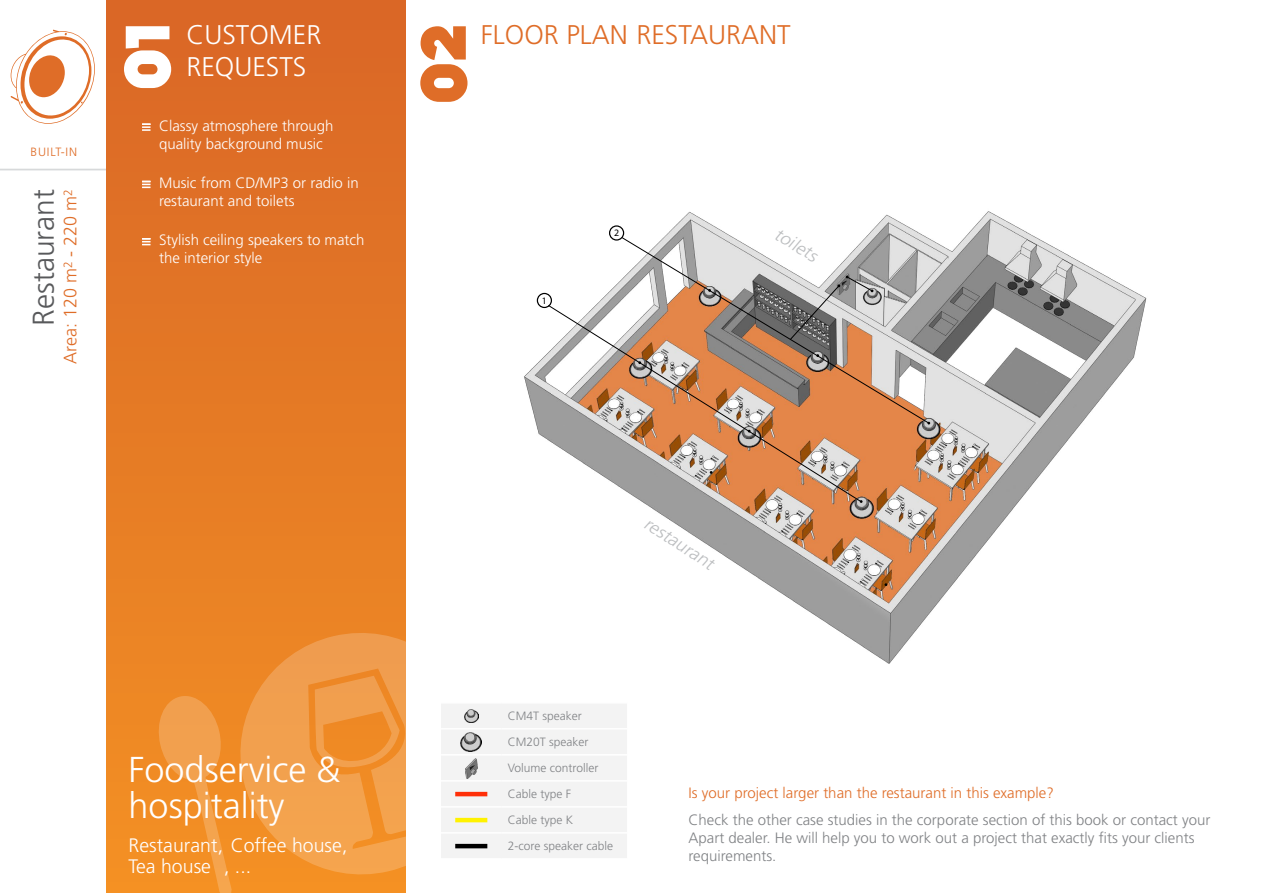
<style>
.page{position:relative;width:1263px;height:893px;background:#fff}
.page>*{position:absolute;margin:0;border:0;box-sizing:border-box;transform-origin:0 0}
.t1{font:800 63px "DOCK11";color:#fff}
.t2{font:800 63px "DOCK11";color:#df6d28}
.t3{font:300 36px/36px "Frutiger LT Std";color:#fff}
.t4{font:300 30px "Frutiger LT Std";color:#58595b}
.t5{font:300 27px "Frutiger LT Std";color:#df6d28}
.t6{font:300 27px "Frutiger LT Std";color:#fff}
.t7{font:300 19.5px/21.3px "Frutiger LT Std";color:#fff}
.t8{font:300 18px "Frutiger LT Std";color:#df6d28}
.t9{font:italic 300 17.55px "Frutiger LT Std";color:#bcbec0;scale:1.05 1}
.t10{font:300 15px/18px "Frutiger LT Std";color:#808285}
.t11{font:300 15px/18px "Frutiger LT Std";color:#fff}
.t12{font:300 15px "Frutiger LT Std";color:#df6d28}
.t13{font:300 12px/26px "Frutiger LT Std";color:#808285}
.t14{font:300 12px "Frutiger LT Std";letter-spacing:.07em;color:#df6d28}
.t15{font:9.9px "Myriad Pro";color:#000}
</style>
<div class="page">
<hr style="left:0;top:169px;width:108px;height:1px;background:#d7d9da">
<div style="left:106px;top:0;width:299px;height:893px;background:linear-gradient(to bottom,#d96626,#f39124)"></div>
<svg style="left:159px;top:693px;width:74px;height:200px;background:#f19434"></svg>
<svg style="left:228px;top:621px;width:177px;height:265px;background:#f0973c"></svg>
<img style="left:524px;top:211px;width:623px;height:453px">
<div style="left:609px;top:225px;width:15px;height:16px;border:1px solid #000;border-radius:50%"></div>
<svg style="left:547px;top:304px;width:315px;height:199px"></svg>
<svg style="left:621px;top:236px;width:309px;height:188px;background:#c6aa97"></svg>
<div style="left:537px;top:293px;width:15px;height:15px;border:1px solid #000;border-radius:50%"></div>
<svg style="left:846px;top:276px;width:27px;height:16px"></svg>
<svg style="left:789px;top:284px;width:51px;height:57px;background:#8d8d8d"></svg>
<svg style="left:11px;top:30px;width:84px;height:94px"></svg>
<svg style="left:142px;top:123px;width:9px;height:8px"></svg>
<svg style="left:142px;top:181px;width:9px;height:7px"></svg>
<svg style="left:142px;top:238px;width:9px;height:7px"></svg>
<div style="left:441px;top:704px;width:186px;height:154px;background:#f3f3f3"></div>
<hr style="left:441px;top:728px;width:61px;height:2px;background:#fff">
<hr style="left:502px;top:728px;width:125px;height:2px;background:#fff">
<hr style="left:441px;top:754px;width:61px;height:2px;background:#fff">
<hr style="left:502px;top:754px;width:125px;height:2px;background:#fff">
<hr style="left:441px;top:780px;width:61px;height:2px;background:#fff">
<hr style="left:502px;top:780px;width:125px;height:2px;background:#fff">
<hr style="left:441px;top:806px;width:61px;height:2px;background:#fff">
<hr style="left:502px;top:806px;width:125px;height:2px;background:#fff">
<hr style="left:441px;top:832px;width:61px;height:2px;background:#fff">
<hr style="left:502px;top:832px;width:125px;height:2px;background:#fff">
<img style="left:464px;top:710px;width:14px;height:12px">
<img style="left:461px;top:733px;width:21px;height:18px">
<img style="left:465px;top:758px;width:12px;height:20px">
<hr style="left:455px;top:792px;width:32px;height:4px;background:#ff2f08">
<hr style="left:455px;top:818px;width:32px;height:4px;background:#fff200">
<hr style="left:455px;top:844px;width:32px;height:4px;background:#000">
<p class="t14" style="left:31px;top:145px;width:48px">BUILT-IN</p>
<h3 class="t4" style="left:26px;top:326px;width:138px;rotate:-90deg">Restaurant</h3>
<p class="t8" style="left:60px;top:364px;width:177px;rotate:-90deg">Area: 120 m<sup>2</sup> - 220 m<sup>2</sup></p>
<h3 class="t6" style="left:186px;top:19px;width:137px">CUSTOMER</h3>
<h3 class="t5" style="left:481px;top:19px;width:311px">FLOOR PLAN RESTAURANT</h3>
<h3 class="t6" style="left:186px;top:52px;width:122px">REQUESTS</h3>
<p class="t11" style="left:159px;top:117px;width:176px">Classy atmosphere through quality background music</p>
<p class="t11" style="left:159px;top:174px;width:201px">Music from CD/MP3 or radio in restaurant and toilets</p>
<p class="t11" style="left:159px;top:231px;width:207px">Stylish ceiling speakers to match the interior style</p>
<h1 class="t1" style="left:118px;top:90px;width:68px;rotate:-90deg">01</h1>
<h1 class="t2" style="left:414px;top:104px;width:82px;rotate:-90deg">02</h1>
<p class="t9" style="left:781px;top:224px;width:46px;rotate:31deg">toilets</p>
<p class="t15" style="left:614px;top:227px;width:7px">2</p>
<p class="t15" style="left:542px;top:294px;width:7px">1</p>
<h2 class="t3" style="left:129px;top:752px;width:214px">Foodservice &amp; hospitality</h2>
<h3 class="t7" style="left:129px;top:835px;width:220px">Restaurant, Coffee house,<br>Tea house</h3>
<h3 class="t7" style="left:224px;top:856px;width:29px">, ...</h3>
<p class="t9" style="left:651px;top:513px;width:77px;rotate:33deg">restaurant</p>
<p class="t13" style="left:508px;top:703px;width:107px">CM4T speaker<br>CM20T speaker<br>Volume controller<br>Cable type F<br>Cable type K<br>2-core speaker cable</p>
<p class="t12" style="left:688px;top:785px;width:367px">Is your project larger than the restaurant in this example?</p>
<p class="t10" style="left:688px;top:811px;width:523px">Check the other case studies in the corporate section of this book or contact your<br>Apart dealer. He will help you to work out a project that exactly fits your clients requirements.</p>
</div>
